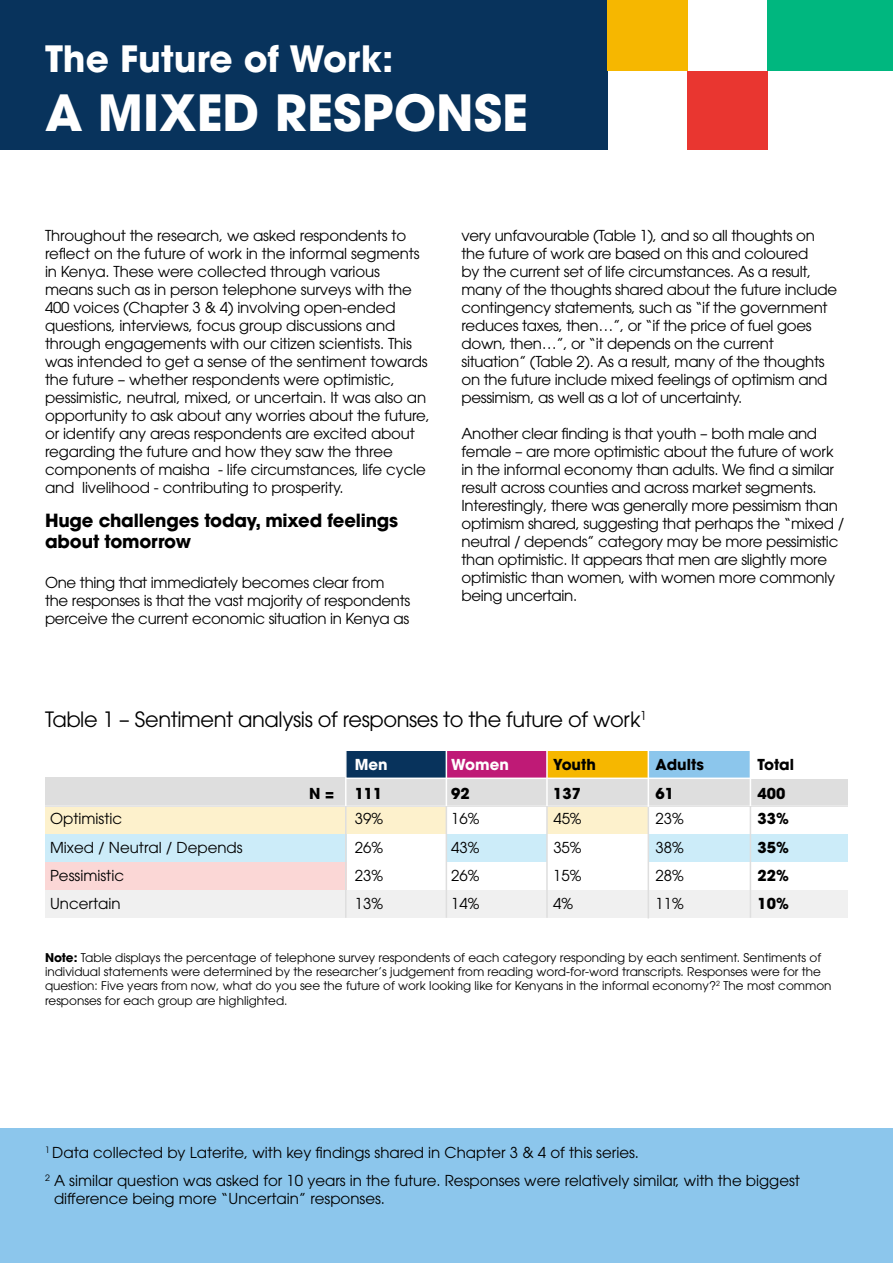
<style>
.page{position:relative;width:893px;height:1263px;background:#fff}
.page>*{position:absolute;margin:0;border:0;box-sizing:border-box;transform-origin:0 0}
.t1{font:700 49.5px "ITC Avant Garde Pro";color:#fff}
.t2{font:700 36px "ITC Avant Garde Pro";color:#fff}
.t3{font:21px "ITC Avant Garde Pro";letter-spacing:-.02em;color:#000}
.t4{font:700 18px/21.6px "ITC Avant Garde Pro";letter-spacing:-.01em;color:#000}
.t5{font:15px/18px "ITC Avant Garde Pro";letter-spacing:-.02em;color:#000}
.t6{font:15px/28.8px "ITC Avant Garde Pro";color:#000}
.t7{font:700 15px/27.8px "ITC Avant Garde Pro";color:#000}
.t8{font:700 15px "ITC Avant Garde Pro";color:#fff}
.t9{font:700 15px "ITC Avant Garde Pro";color:#000101}
.t10{font:12px/14.4px "ITC Avant Garde Pro";color:#000}
.s1{font-weight:700}
</style>
<div class="page">
<div style="left:0;top:0;width:607px;height:150px;background:#08335c"></div>
<div style="left:607px;top:0;width:80px;height:71px;background:#f6b700"></div>
<div style="left:768px;top:0;width:125px;height:71px;background:#00b77f"></div>
<div style="left:687px;top:71px;width:80px;height:79px;background:#e93630"></div>
<div style="left:45px;top:777px;width:803px;height:28px;background:#dedede"></div>
<div style="left:45px;top:890px;width:803px;height:28px;background:#f0f0f0"></div>
<div style="left:45px;top:807px;width:401px;height:27px;background:#fdf1cc"></div>
<div style="left:547px;top:807px;width:101px;height:27px;background:#fdf1cc"></div>
<div style="left:45px;top:834px;width:301px;height:28px;background:#ccecf9"></div>
<div style="left:447px;top:834px;width:100px;height:28px;background:#ccecf9"></div>
<div style="left:648px;top:834px;width:200px;height:27px;background:#ccecf9"></div>
<div style="left:45px;top:862px;width:301px;height:28px;background:#fbd7d6"></div>
<div style="left:345px;top:751px;width:101px;height:27px;background:#08335c"></div>
<div style="left:446px;top:751px;width:102px;height:27px;background:#bf1a76"></div>
<div style="left:548px;top:751px;width:101px;height:27px;background:#f6b700"></div>
<div style="left:649px;top:751px;width:101px;height:27px;background:#8cc6ec"></div>
<div style="left:750px;top:751px;width:98px;height:27px;background:#fff"></div>
<hr style="left:345px;top:777px;width:406px;height:2px;background:#fff">
<hr style="left:45px;top:805px;width:803px;height:2px;background:#dedede">
<hr style="left:345px;top:806px;width:1px;height:112px;background:#dedede">
<hr style="left:345px;top:751px;width:1px;height:55px;background:#fff">
<hr style="left:446px;top:806px;width:1px;height:112px;background:#dedede">
<hr style="left:446px;top:751px;width:1px;height:55px;background:#fff">
<hr style="left:546px;top:806px;width:2px;height:112px;background:#dedede">
<hr style="left:546px;top:751px;width:2px;height:55px;background:#fff">
<hr style="left:648px;top:807px;width:1px;height:111px;background:#dedede">
<hr style="left:648px;top:751px;width:1px;height:56px;background:#fff">
<hr style="left:750px;top:806px;width:1px;height:112px;background:#dedede">
<hr style="left:750px;top:751px;width:1px;height:55px;background:#fff">
<div style="left:0;top:1128px;width:893px;height:135px;background:#8cc6ec"></div>
<h2 class="t2" style="left:45px;top:35px;width:350px">The Future of Work:</h2>
<h1 class="t1" style="left:45px;top:80px;width:485px">A MIXED RESPONSE</h1>
<p class="t5" style="left:45px;top:226px;width:386px">Throughout the research, we asked respondents to reflect on the future of work in the informal segments in Kenya. These were collected through various means such as in person telephone surveys with the 400 voices (Chapter 3 &amp; 4) involving open-ended questions, interviews, focus group discussions and through engagements with our citizen scientists. This was intended to get a sense of the sentiment towards the future – whether respondents were optimistic, pessimistic, neutral, mixed, or uncertain. It was also an opportunity to ask about any worries about the future, or identify any areas respondents are excited about regarding the future and how they saw the three components of maisha - life circumstances, life cycle and livelihood - contributing to prosperity.</p>
<p class="t4" style="left:45px;top:509px;width:355px">Huge challenges today, mixed feelings about tomorrow</p>
<p class="t5" style="left:45px;top:573px;width:367px">One thing that immediately becomes clear from the responses is that the vast majority of respondents perceive the current economic situation in Kenya as</p>
<p class="t5" style="left:461px;top:226px;width:377px">very unfavourable (Table 1), and so all thoughts on the future of work are based on this and coloured<br>by the current set of life circumstances. As a result, many of the thoughts shared about the future include contingency statements, such as “if the government reduces taxes, then…”, or “if the price of fuel goes down, then…”, or “it depends on the current situation” (Table 2). As a result, many of the thoughts on the future include mixed feelings of optimism and pessimism, as well as a lot of uncertainty.</p>
<p class="t5" style="left:461px;top:424px;width:384px">Another clear finding is that youth – both male and female – are more optimistic about the future of work in the informal economy than adults. We find a similar result across counties and across market segments.<br>Interestingly, there was generally more pessimism than optimism shared, suggesting that perhaps the “mixed / neutral / depends” category may be more pessimistic than optimistic. It appears that men are slightly more optimistic than women, with women more commonly being uncertain.</p>
<h3 class="t3" style="left:45px;top:707px;width:603px">Table 1 – Sentiment analysis of responses to the future of work<sup>1</sup></h3>
<p class="t8" style="left:355px;top:755px;width:34px">Men</p>
<p class="t8" style="left:451px;top:755px;width:59px">Women</p>
<p class="t9" style="left:553px;top:755px;width:44px">Youth</p>
<p class="t7" style="left:655px;top:751px;width:50px">Adults</p>
<p class="t7" style="left:757px;top:751px;width:38px">Total</p>
<p class="t7" style="left:309px;top:779px;width:27px">N =</p>
<p class="t7" style="left:355px;top:779px;width:29px">111</p>
<p class="t7" style="left:451px;top:779px;width:20px">92</p>
<p class="t7" style="left:553px;top:779px;width:29px">137</p>
<p class="t7" style="left:655px;top:779px;width:20px">61</p>
<p class="t7" style="left:757px;top:779px;width:29px">400</p>
<p class="t6" style="left:50px;top:804px;width:74px">Optimistic</p>
<p class="t5" style="left:355px;top:809px;width:30px">39%</p>
<p class="t5" style="left:451px;top:809px;width:30px">16%</p>
<p class="t5" style="left:553px;top:809px;width:30px">45%</p>
<p class="t5" style="left:655px;top:809px;width:30px">23%</p>
<p class="t7" style="left:757px;top:804px;width:33px">33%</p>
<p class="t6" style="left:50px;top:833px;width:194px">Mixed / Neutral / Depends</p>
<p class="t5" style="left:355px;top:839px;width:30px">26%</p>
<p class="t5" style="left:451px;top:839px;width:30px">43%</p>
<p class="t5" style="left:553px;top:839px;width:30px">35%</p>
<p class="t5" style="left:655px;top:839px;width:30px">38%</p>
<p class="t7" style="left:757px;top:834px;width:33px">35%</p>
<p class="t6" style="left:50px;top:861px;width:75px">Pessimistic</p>
<p class="t5" style="left:355px;top:861px;width:30px;line-height:27.8px">23%<br>13%</p>
<p class="t5" style="left:451px;top:861px;width:30px;line-height:27.8px">26%<br>14%</p>
<p class="t5" style="left:553px;top:861px;width:30px;line-height:27.8px">15%<br>4%</p>
<p class="t5" style="left:655px;top:861px;width:30px;line-height:27.8px">28%<br>11%</p>
<p class="t7" style="left:757px;top:861px;width:33px">22%<br>10%</p>
<p class="t6" style="left:50px;top:889px;width:72px">Uncertain</p>
<p class="t10" style="left:45px;top:950px;width:788px"><span class="s1">Note:</span> Table displays the percentage of telephone survey respondents of each category responding by each sentiment. Sentiments of individual statements were determined by the researcher’s judgement from reading word-for-word transcripts. Responses were for the question: Five years from now, what do you see the future of work looking like for Kenyans in the informal economy?<sup>2</sup> The most common responses for each group are highlighted.</p>
<p class="t6" style="left:45px;top:1137px;width:756px"><sup>1</sup> Data collected by Laterite, with key findings shared in Chapter 3 &amp; 4 of this series.<br><sup>2</sup> A similar question was asked for 10 years in the future. Responses were relatively similar, with the biggest</p>
<p class="t6" style="left:54px;top:1184px;width:333px">difference being more “Uncertain” responses.</p>
</div>
